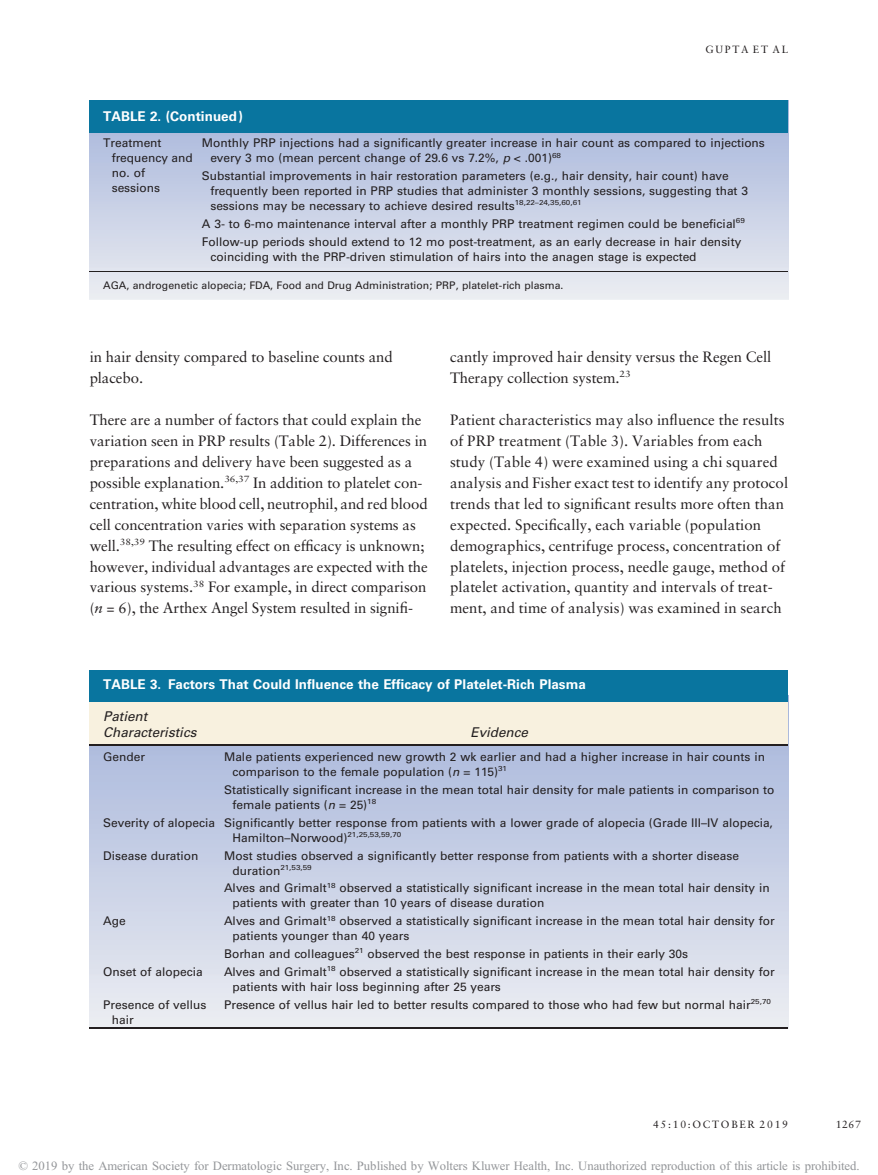
<style>
.page{position:relative;width:878px;height:1175px;background:#fff}
.page>*{position:absolute;margin:0;border:0;box-sizing:border-box;transform-origin:0 0}
.t1{font:15px/20.9px "Adv O Tece 49054";color:#231f20}
.t2{font:13.5px "Adv PSA35 F";color:#fff}
.t3{font:13.5px/16.4px "Adv PSA35 E";color:#231f20}
.t4{font:12.75px "Adv TT7 c 285990";color:#949699}
.t5{font:12px/15px "Adv PSA35 D";color:#231f20}
.t6{font:10.5px "Adv PSA35 D";color:#231f20}
.t7{font:10.5px "Adv O Tece 49054";letter-spacing:.17em;color:#231f20}
.s1{font-family:"Adv PSA35 E"}
.s2{font-family:"Adv O Tece 49054+fb"}
.s3{font-family:"Adv OT35458 d 10.I"}
</style>
<div class="page">
<img style="left:90px;top:132px;width:698px;height:167px">
<div style="left:90px;top:101px;width:684px;height:31px;background:#09759f"></div>
<div style="left:774px;top:101px;width:14px;height:31px;background:#09759f"></div>
<hr style="left:90px;top:271px;width:698px;height:1px;background:#231f20">
<div style="left:90px;top:672px;width:698px;height:74px;background:#f8f1df"></div>
<hr style="left:90px;top:744px;width:134px;height:2px;background:#231f20">
<hr style="left:215px;top:744px;width:573px;height:2px;background:#231f20">
<hr style="left:90px;top:1027px;width:698px;height:1px;background:#231f20">
<div style="left:90px;top:669px;width:698px;height:32px;background:#09759f"></div>
<p class="t7" style="left:705px;top:45px;width:84px">GUPTA ET AL</p>
<p class="t2" style="left:103px;top:111px;width:141px">TABLE 2. (Continued )</p>
<p class="t5" style="left:112px;top:137px;width:83px;text-indent:-9px">Treatment frequency and no. of sessions</p>
<p class="t5" style="left:210px;top:137px;width:556px;text-indent:-9px">Monthly PRP injections had a significantly greater increase in hair count as compared to injections every 3 mo (mean percent change of 29.6 vs 7.2%, <span class="s1">p</span> &lt; .001)<sup>68</sup></p>
<p class="t5" style="left:210px;top:170px;width:539px;text-indent:-9px">Substantial improvements in hair restoration parameters (e.g., hair density, hair count) have frequently been reported in PRP studies that administer 3 monthly sessions, suggesting that 3 sessions may be necessary to achieve desired results<sup>18,22–24,35,60,61</sup></p>
<p class="t5" style="left:202px;top:216px;width:544px;line-height:18px">A 3- to 6-mo maintenance interval after a monthly PRP treatment regimen could be beneficial<sup>69<br></sup>Follow-up periods should extend to 12 mo post-treatment, as an early decrease in hair density</p>
<p class="t5" style="left:210px;top:250px;width:487px">coinciding with the PRP-driven stimulation of hairs into the anagen stage is expected</p>
<p class="t6" style="left:103px;top:281px;width:461px">AGA, androgenetic alopecia; FDA, Food and Drug Administration; PRP, platelet-rich plasma.</p>
<p class="t1" style="left:90px;top:348px;width:304px">in hair density compared to baseline counts and placebo.</p>
<p class="t1" style="left:90px;top:410px;width:339px">There are a number of factors that could explain the variation seen in PRP results (Table 2). Differences in preparations and delivery have been suggested as a possible explanation.<sup>36,37</sup> In addition to platelet con&shy;centration, white blood cell, neutrophil, and red blood cell concentration varies with separation systems as well.<sup>38,39</sup> The resulting effect on ef<span class="s2">fi</span>cacy is unknown; however, individual advantages are expected with the various systems.<sup>38</sup> For example, in direct comparison (<span class="s3">n</span> = 6), the Arthex Angel System resulted in signi<span class="s2">fi</span>-</p>
<p class="t1" style="left:450px;top:348px;width:322px">cantly improved hair density versus the Regen Cell<br>Therapy collection system.<sup>23</sup></p>
<p class="t1" style="left:450px;top:410px;width:339px">Patient characteristics may also in<span class="s2">fl</span>uence the results of PRP treatment (Table 3). Variables from each study (Table 4) were examined using a chi squared analysis and Fisher exact test to identify any protocol trends that led to signi<span class="s2">fi</span>cant results more often than expected. Speci<span class="s2">fi</span>cally, each variable (population demographics, centrifuge process, concentration of platelets, injection process, needle gauge, method of platelet activation, quantity and intervals of treat&shy;ment, and time of analysis) was examined in search</p>
<p class="t2" style="left:103px;top:679px;width:484px">TABLE 3. Factors That Could Influence the Efficacy of Platelet-Rich Plasma</p>
<p class="t3" style="left:103px;top:709px;width:95px">Patient<br>Characteristics</p>
<p class="t3" style="left:470px;top:725px;width:59px">Evidence</p>
<p class="t5" style="left:103px;top:750px;width:43px">Gender</p>
<p class="t5" style="left:232px;top:750px;width:534px;text-indent:-9px">Male patients experienced new growth 2 wk earlier and had a higher increase in hair counts in comparison to the female population (<span class="s1">n</span> = 115)<sup>31</sup></p>
<p class="t5" style="left:232px;top:783px;width:543px;text-indent:-9px">Statistically significant increase in the mean total hair density for male patients in comparison to female patients (<span class="s1">n</span> = 25)<sup>18</sup></p>
<p class="t5" style="left:232px;top:816px;width:541px;text-indent:-129px">Severity of alopecia Significantly better response from patients with a lower grade of alopecia (Grade III–IV alopecia,<br>Hamilton–Norwood)<sup>21,25,53,59,70</sup></p>
<p class="t5" style="left:103px;top:849px;width:97px">Disease duration</p>
<p class="t5" style="left:232px;top:849px;width:508px;text-indent:-9px">Most studies observed a significantly better response from patients with a shorter disease duration<sup>21,53,59</sup></p>
<p class="t5" style="left:232px;top:881px;width:538px;text-indent:-9px">Alves and Grimalt<sup>18</sup> observed a statistically significant increase in the mean total hair density in patients with greater than 10 years of disease duration</p>
<p class="t5" style="left:103px;top:914px;width:24px">Age</p>
<p class="t5" style="left:232px;top:914px;width:543px;text-indent:-9px">Alves and Grimalt<sup>18</sup> observed a statistically significant increase in the mean total hair density for patients younger than 40 years</p>
<p class="t5" style="left:224px;top:947px;width:465px">Borhan and colleagues<sup>21</sup> observed the best response in patients in their early 30s</p>
<p class="t5" style="left:103px;top:965px;width:101px">Onset of alopecia</p>
<p class="t5" style="left:232px;top:965px;width:543px;text-indent:-9px">Alves and Grimalt<sup>18</sup> observed a statistically significant increase in the mean total hair density for patients with hair loss beginning after 25 years</p>
<p class="t5" style="left:112px;top:998px;width:96px;text-indent:-9px">Presence of vellus hair</p>
<p class="t5" style="left:224px;top:998px;width:548px">Presence of vellus hair led to better results compared to those who had few but normal hair<sup>25,70</sup></p>
<p class="t7" style="left:653px;top:1120px;width:136px">45:10:OCTOBER 2019</p>
<p class="t7" style="left:835px;top:1120px;width:26px">1267</p>
<p class="t4" style="left:18px;top:1160px;width:842px">© 2019 by the American Society for Dermatologic Surgery, Inc. Published by Wolters Kluwer Health, Inc. Unauthorized reproduction of this article is prohibited.</p>
</div>
